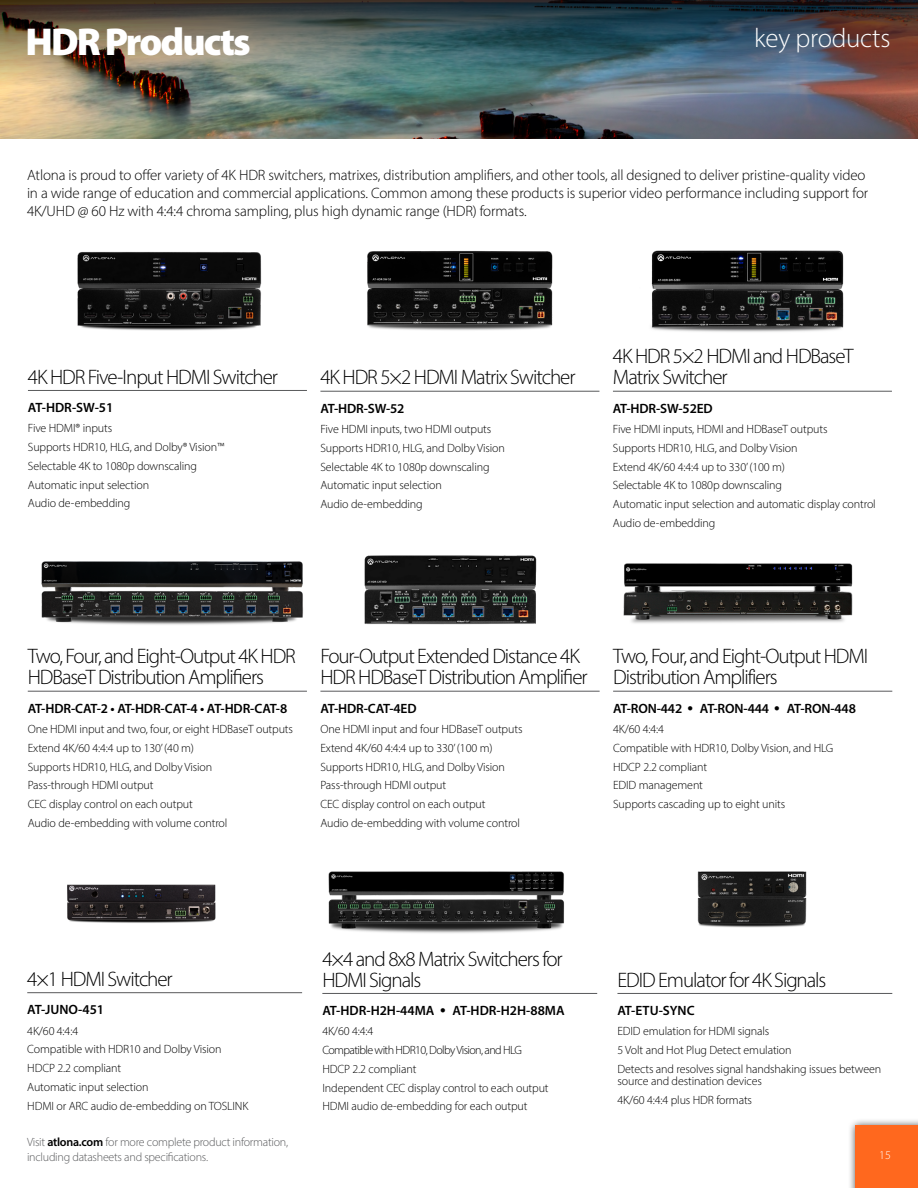
<style>
.page{position:relative;width:918px;height:1188px;background:#fff}
.page>*{position:absolute;margin:0;border:0;box-sizing:border-box;transform-origin:0 0}
.t1{font:900 39px "Myriad Pro";letter-spacing:-.05em;color:#fff}
.t2{font:300 27px "Myriad Pro";letter-spacing:-.01em;color:#fff}
.t3{font:300 21px/21px "Myriad Pro";letter-spacing:-.05em;color:#000}
.t4{font:300 15px/18px "Myriad Pro";letter-spacing:-.01em;color:#000}
.t5{font:600 13.5px "Myriad Pro";letter-spacing:-.01em;color:#000}
.t6{font:300 12px/18.8px "Myriad Pro";letter-spacing:-.01em;color:#000}
.t7{font:300 12px/15px "Myriad Pro";letter-spacing:-.02em;color:#58595b}
.t8{font:300 12px "Myriad Pro";color:#fff}
.s1{font-size:18px}
.s2{font-weight:600;color:#000}
</style>
<div class="page">
<div style="left:848px;top:1117px;width:70px;height:71px;background:#000;opacity:.75"></div>
<div style="left:856px;top:1126px;width:62px;height:62px;background:#ff681e"></div>
<hr style="left:28px;top:390px;width:279px;height:1px;background:#58595b">
<hr style="left:320px;top:391px;width:279px;height:1px;background:#58595b">
<hr style="left:613px;top:391px;width:279px;height:1px;background:#58595b">
<img style="left:0;top:0;width:918px;height:139px">
<img style="left:77px;top:251px;width:185px;height:80px">
<img style="left:367px;top:251px;width:186px;height:79px">
<img style="left:651px;top:250px;width:193px;height:82px">
<img style="left:41px;top:561px;width:262px;height:64px">
<hr style="left:28px;top:691px;width:279px;height:1px;background:#58595b">
<hr style="left:320px;top:691px;width:280px;height:1px;background:#58595b">
<hr style="left:613px;top:691px;width:279px;height:1px;background:#58595b">
<img style="left:364px;top:555px;width:173px;height:70px">
<img style="left:623px;top:563px;width:230px;height:60px">
<img style="left:67px;top:884px;width:149px;height:39px">
<hr style="left:27px;top:992px;width:275px;height:1px;background:#58595b">
<hr style="left:322px;top:993px;width:275px;height:1px;background:#58595b">
<hr style="left:617px;top:993px;width:275px;height:1px;background:#58595b">
<img style="left:328px;top:871px;width:236px;height:62px">
<img style="left:697px;top:871px;width:110px;height:57px">
<h1 class="t1" style="left:26px;top:16px;width:227px">HDR Products</h1>
<h2 class="t2" style="left:754px;top:22px;width:138px">key products</h2>
<p class="t4" style="left:27px;top:166px;width:843px">Atlona is proud to offer variety of 4K HDR switchers, matrixes, distribution amplifiers, and other tools, all designed to deliver pristine-quality video in a wide range of education and commercial applications. Common among these products is superior video performance including support for<br>4K/UHD @ 60 Hz with 4:4:4 chroma sampling, plus high dynamic range (HDR) formats.</p>
<h3 class="t3" style="left:28px;top:366px;width:252px">4K HDR Five-Input HDMI Switcher</h3>
<p class="t5" style="left:28px;top:399px;width:87px">AT-HDR-SW-51</p>
<p class="t6" style="left:28px;top:419px;width:198px">Five HDMI® inputs<br>Supports HDR10, HLG, and Dolby® Vision™<br>Selectable 4K to 1080p downscaling<br>Automatic input selection<br>Audio de-embedding</p>
<h3 class="t3" style="left:320px;top:367px;width:257px">4K HDR 5×2 HDMI Matrix Switcher</h3>
<p class="t5" style="left:320px;top:400px;width:86px">AT-HDR-SW-52</p>
<p class="t6" style="left:320px;top:420px;width:186px">Five HDMI inputs, two HDMI outputs<br>Supports HDR10, HLG, and Dolby Vision<br>Selectable 4K to 1080p downscaling<br>Automatic input selection<br>Audio de-embedding</p>
<h3 class="t3" style="left:613px;top:346px;width:242px">4K HDR 5×2 HDMI and HDBaseT<br>Matrix Switcher</h3>
<p class="t5" style="left:613px;top:400px;width:101px">AT-HDR-SW-52ED</p>
<p class="t6" style="left:613px;top:420px;width:264px">Five HDMI inputs, HDMI and HDBaseT outputs<br>Supports HDR10, HLG, and Dolby Vision<br>Extend 4K/60 4:4:4 up to 330’ (100 m)<br>Selectable 4K to 1080p downscaling<br>Automatic input selection and automatic display control Audio de-embedding</p>
<h3 class="t3" style="left:28px;top:646px;width:270px">Two, Four, and Eight-Output 4K HDR<br>HDBaseT Distribution Amplifiers</h3>
<p class="t5" style="left:28px;top:700px;width:261px">AT-HDR-CAT-2 • AT-HDR-CAT-4 • AT-HDR-CAT-8</p>
<p class="t6" style="left:28px;top:720px;width:267px">One HDMI input and two, four, or eight HDBaseT outputs Extend 4K/60 4:4:4 up to 130’ (40 m)<br>Supports HDR10, HLG, and Dolby Vision<br>Pass-through HDMI output<br>CEC display control on each output<br>Audio de-embedding with volume control</p>
<h3 class="t3" style="left:320px;top:646px;width:269px">Four-Output Extended Distance 4K<br>HDR HDBaseT Distribution Amplifier</h3>
<p class="t5" style="left:320px;top:700px;width:98px">AT-HDR-CAT-4ED</p>
<p class="t6" style="left:320px;top:720px;width:204px">One HDMI input and four HDBaseT outputs Extend 4K/60 4:4:4 up to 330’ (100 m)<br>Supports HDR10, HLG, and Dolby Vision Pass-through HDMI output<br>CEC display control on each output<br>Audio de-embedding with volume control</p>
<h3 class="t3" style="left:613px;top:646px;width:257px">Two, Four, and Eight-Output HDMI<br>Distribution Amplifiers</h3>
<p class="t5" style="left:613px;top:700px;width:244px">AT-RON-442 <span class="s1">•</span> AT-RON-444 <span class="s1">•</span> AT-RON-448</p>
<p class="t6" style="left:613px;top:720px;width:222px">4K/60 4:4:4<br>Compatible with HDR10, Dolby Vision, and HLG<br>HDCP 2.2 compliant<br>EDID management<br>Supports cascading up to eight units</p>
<h3 class="t3" style="left:27px;top:968px;width:147px">4×1 HDMI Switcher</h3>
<p class="t5" style="left:27px;top:1001px;width:78px">AT-JUNO-451</p>
<p class="t6" style="left:27px;top:1021px;width:223px">4K/60 4:4:4<br>Compatible with HDR10 and Dolby Vision<br>HDCP 2.2 compliant<br>Automatic input selection<br>HDMI or ARC audio de-embedding on TOSLINK</p>
<p class="t7" style="left:27px;top:1134px;width:263px">Visit <span class="s2">atlona.com</span> for more complete product information, including datasheets and specifications.</p>
<h3 class="t3" style="left:322px;top:948px;width:242px">4×4 and 8x8 Matrix Switchers for<br>HDMI Signals</h3>
<p class="t5" style="left:322px;top:1002px;width:244px">AT-HDR-H2H-44MA <span class="s1">•</span> AT-HDR-H2H-88MA</p>
<p class="t6" style="left:322px;top:1022px;width:228px">4K/60 4:4:4<br>Compatible with HDR10, Dolby Vision, and HLG<br>HDCP 2.2 compliant<br>Independent CEC display control to each output<br>HDMI audio de-embedding for each output</p>
<h3 class="t3" style="left:617px;top:969px;width:211px">EDID Emulator for 4K Signals</h3>
<p class="t5" style="left:617px;top:1002px;width:79px">AT-ETU-SYNC</p>
<p class="t6" style="left:617px;top:1022px;width:265px">EDID emulation for HDMI signals<br>5 Volt and Hot Plug Detect emulation<br>Detects and resolves signal handshaking issues between</p>
<p class="t6" style="left:617px;top:1071px;width:146px">source and destination devices<br>4K/60 4:4:4 plus HDR formats</p>
<p class="t8" style="left:879px;top:1147px;width:13px">15</p>
</div>
